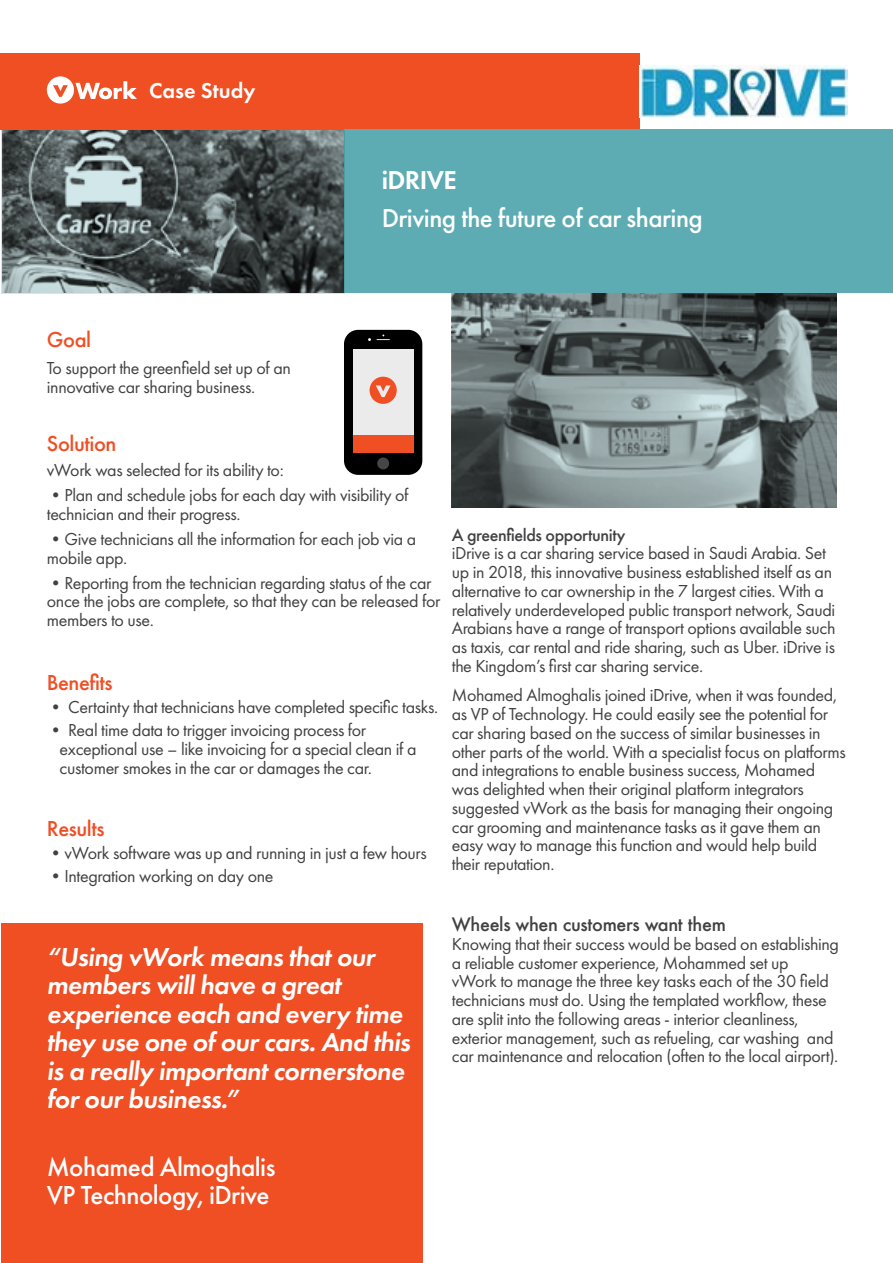
<style>
.page{position:relative;width:893px;height:1263px;background:#fff}
.page>*{position:absolute;margin:0;border:0;box-sizing:border-box;transform-origin:0 0}
.t1{font:italic 600 27px/28.5px "Futura PT";letter-spacing:-.02em;color:#fff}
.t2{font:500 27px/28.5px "Futura PT";letter-spacing:-.02em;color:#fff}
.t3{font:600 26.85px "Futura PT";letter-spacing:-.02em;color:#fff}
.t4{font:500 22.5px "Futura PT";letter-spacing:-.02em;color:#f04e23}
.t5{font:600 22.2px "Futura PT";color:#fff}
.t6{font:18px/18.8px "Futura PT";letter-spacing:-.02em;color:#414042}
.t7{font:500 18px "Futura";letter-spacing:-.02em;color:#414042}
.t8{font:500 18px "Futura PT";letter-spacing:-.02em;color:#414042}
</style>
<div class="page">
<div style="left:1px;top:923px;width:421px;height:340px;background:#f04e23"></div>
<div style="left:0;top:53px;width:639px;height:77px;background:#f04e23"></div>
<svg style="left:76px;top:81px;width:61px;height:18px"></svg>
<div style="left:47px;top:76px;width:27px;height:28px;background:#fff;border-radius:50%"></div>
<svg style="left:53px;top:85px;width:15px;height:12px"></svg>
<div style="left:345px;top:130px;width:548px;height:163px;background:#5eacb3"></div>
<div style="left:344px;top:330px;width:78px;height:145px;background:#000;border-radius:14px"></div>
<div style="left:353px;top:349px;width:61px;height:104px;background:#ebebec"></div>
<div style="left:353px;top:436px;width:61px;height:17px;background:#f04e23"></div>
<div style="left:377px;top:457px;width:12px;height:12px;background:#464547;border-radius:50%"></div>
<svg style="left:377px;top:335px;width:12px;height:5px"></svg>
<div style="left:370px;top:377px;width:27px;height:27px;background:#f04e23;border-radius:50%"></div>
<svg style="left:376px;top:385px;width:15px;height:12px"></svg>
<svg style="left:452px;top:293px;width:385px;height:214px;background:#6d7879"></svg>
<svg style="left:2px;top:130px;width:343px;height:163px;background:#565f60"></svg>
<img style="left:639px;top:66px;width:208px;height:52px">
<p class="t5" style="left:149px;top:77px;width:108px">Case Study</p>
<h2 class="t3" style="left:382px;top:163px;width:77px">iDRIVE</h2>
<h1 class="t2" style="left:382px;top:203px;width:323px">Driving the future of car sharing</h1>
<p class="t4" style="left:47px;top:326px;width:46px">Goal</p>
<p class="t6" style="left:47px;top:359px;width:246px">To support the greenfield set up of an innovative car sharing business.</p>
<p class="t4" style="left:47px;top:430px;width:71px">Solution</p>
<p class="t6" style="left:47px;top:460px;width:238px">vWork was selected for its ability to:</p>
<p class="t6" style="left:47px;top:485px;width:363px">•Plan and schedule jobs for each day with visibility of technician and their progress.</p>
<p class="t6" style="left:47px;top:529px;width:371px">•Give technicians all the information for each job via a mobile app.</p>
<p class="t6" style="left:47px;top:573px;width:395px">•Reporting from the technician regarding status of the car once the jobs are complete, so that they can be released for members to use.</p>
<p class="t4" style="left:47px;top:669px;width:67px">Benefits</p>
<p class="t6" style="left:47px;top:698px;width:393px">• Certainty that technicians have completed specific tasks.</p>
<p class="t6" style="left:60px;top:721px;width:358px;text-indent:-13px">• Real time data to trigger invoicing process for exceptional use – like invoicing for a special clean if a customer smokes in the car or damages the car.</p>
<p class="t4" style="left:47px;top:814px;width:59px">Results</p>
<p class="t6" style="left:47px;top:843px;width:381px">•vWork software was up and running in just a few hours</p>
<p class="t6" style="left:47px;top:866px;width:228px">•Integration working on day one</p>
<p class="t8" style="left:452px;top:524px;width:175px">A greenfields opportunity</p>
<p class="t6" style="left:452px;top:544px;width:385px">iDrive is a car sharing service based in Saudi Arabia. Set up in 2018, this innovative business established itself as an alternative to car ownership in the 7 largest cities. With a relatively underdeveloped public transport network, Saudi Arabians have a range of transport options available such as taxis, car rental and ride sharing, such as Uber. iDrive is the Kingdom’s first car sharing service.</p>
<p class="t6" style="left:452px;top:686px;width:395px">Mohamed Almoghalis joined iDrive, when it was founded, as VP of Technology. He could easily see the potential for car sharing based on the success of similar businesses in other parts of the world. With a specialist focus on platforms and integrations to enable business success, Mohamed was delighted when their original platform integrators suggested vWork as the basis for managing their ongoing car grooming and maintenance tasks as it gave them an easy way to manage this function and would help build their reputation.</p>
<h1 class="t1" style="left:47px;top:942px;width:365px">“Using vWork means that our members will have a great experience each and every time they use one of our cars. And this is a really important cornerstone for our business.”</h1>
<p class="t7" style="left:452px;top:912px;width:276px">Wheels when customers want them</p>
<p class="t6" style="left:452px;top:934px;width:389px">Knowing that their success would be based on establishing a reliable customer experience, Mohammed set up<br>vWork to manage the three key tasks each of the 30 field technicians must do. Using the templated workflow, these are split into the following areas - interior cleanliness, exterior management, such as refueling, car washing and car maintenance and relocation (often to the local airport).</p>
<h1 class="t2" style="left:47px;top:1153px;width:230px">Mohamed Almoghalis<br>VP Technology, iDrive</h1>
</div>
